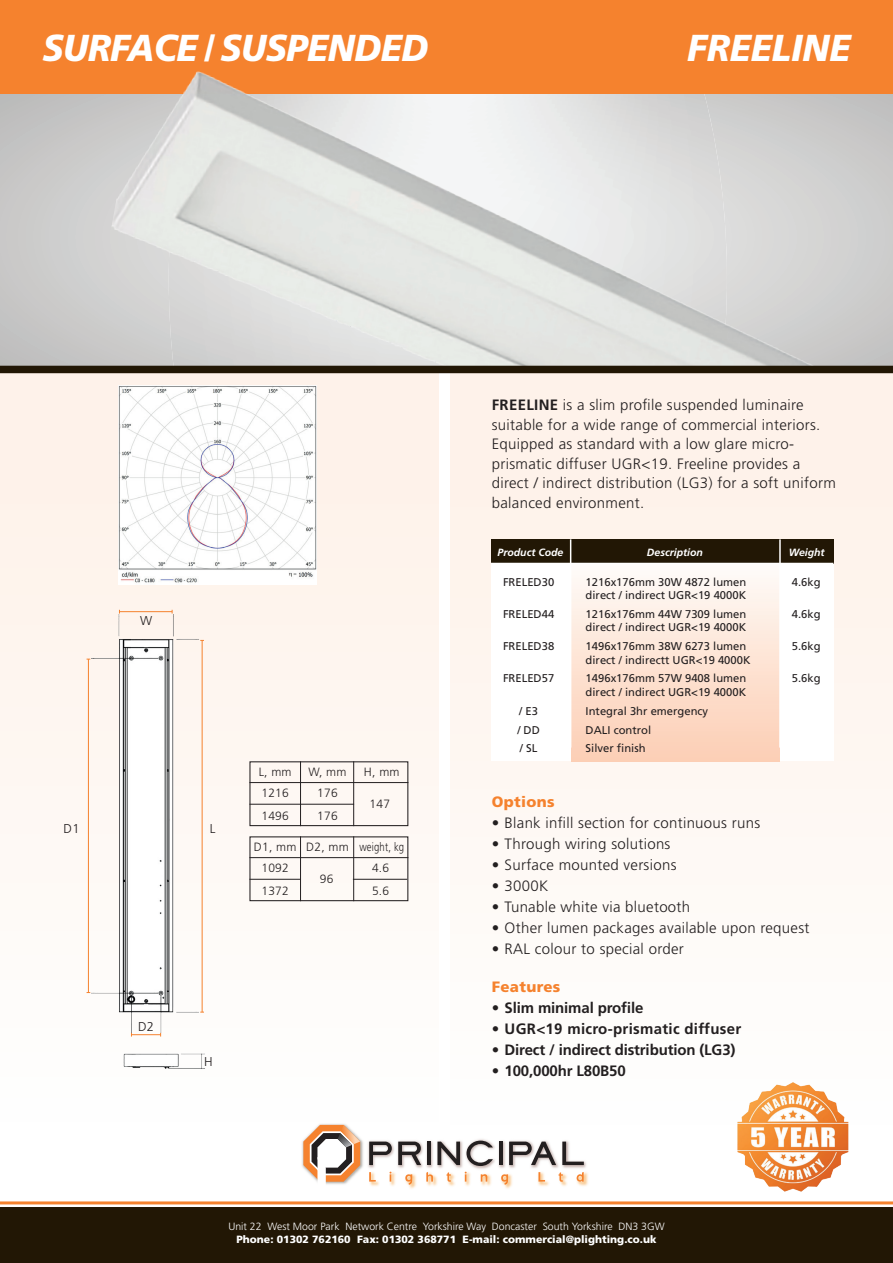
<style>
.page{position:relative;width:893px;height:1263px;background:#fff}
.page>*{position:absolute;margin:0;border:0;box-sizing:border-box;transform-origin:0 0}
.t1{font:italic 900 37.5px "Frutiger";letter-spacing:-.01em;color:#fff;scale:.92 1}
.t2{font:300 15px/19.5px "Frutiger";letter-spacing:.02em;color:#231f20}
.t3{font:700 15px "Frutiger";letter-spacing:-.01em;color:#231f20}
.t4{font:700 15px "Frutiger";letter-spacing:.02em;color:#231f20}
.t5{font:900 15px "Frutiger";letter-spacing:.02em;color:#f5822e}
.t6{font:300 12.9px "Frutiger";color:#231f20}
.t7{font:300 12px "Frutiger";letter-spacing:.02em;color:#231f20}
.t8{font:300 12px "Frutiger";letter-spacing:.02em;color:#231f20;scale:.79 1}
.t9{font:11.25px "Frutiger";color:#231f20}
.t10{font:300 10.5px "Frutiger";color:#fff}
.t11{font:900 10.5px "Frutiger";color:#fff}
.t12{font:italic 700 10.5px "Frutiger";color:#fff}
.s1{font-weight:700}
</style>
<div class="page">
<svg style="left:0;top:94px;width:893px;height:272px;background:#c8c8c8"></svg>
<div style="left:0;top:0;width:893px;height:94px;background:#f5822e"></div>
<div style="left:0;top:367px;width:439px;height:773px;background:#fef7f2"></div>
<div style="left:451px;top:370px;width:442px;height:772px;background:#fef8f4"></div>
<div style="left:0;top:1208px;width:893px;height:55px;background:#221705"></div>
<img style="left:369px;top:1181px;width:10px;height:5px">
<img style="left:389px;top:1171px;width:7px;height:15px">
<img style="left:408px;top:1174px;width:8px;height:15px">
<img style="left:426px;top:1175px;width:11px;height:11px">
<img style="left:446px;top:1173px;width:9px;height:13px">
<img style="left:464px;top:1171px;width:7px;height:15px">
<img style="left:480px;top:1174px;width:12px;height:12px">
<img style="left:504px;top:1174px;width:8px;height:15px">
<img style="left:538px;top:1180px;width:11px;height:6px">
<img style="left:558px;top:1173px;width:9px;height:13px">
<img style="left:576px;top:1172px;width:12px;height:14px">
<img style="left:301px;top:1122px;width:65px;height:48px">
<svg style="left:303px;top:1125px;width:57px;height:60px"></svg>
<img style="left:366px;top:1138px;width:223px;height:31px">
<svg style="left:369px;top:1141px;width:23px;height:24px"></svg>
<svg style="left:398px;top:1141px;width:23px;height:24px"></svg>
<hr style="left:427px;top:1141px;width:4px;height:24px;background:#231f20">
<svg style="left:437px;top:1141px;width:23px;height:24px"></svg>
<svg style="left:466px;top:1140px;width:27px;height:26px"></svg>
<hr style="left:499px;top:1141px;width:4px;height:24px;background:#231f20">
<svg style="left:509px;top:1141px;width:47px;height:24px"></svg>
<svg style="left:562px;top:1141px;width:22px;height:24px"></svg>
<svg style="left:369px;top:1172px;width:7px;height:9px"></svg>
<svg style="left:405px;top:1174px;width:7px;height:11px"></svg>
<svg style="left:426px;top:1172px;width:7px;height:9px"></svg>
<svg style="left:447px;top:1172px;width:4px;height:10px"></svg>
<svg style="left:465px;top:1172px;width:2px;height:9px"></svg>
<svg style="left:481px;top:1174px;width:6px;height:7px"></svg>
<svg style="left:501px;top:1174px;width:7px;height:11px"></svg>
<svg style="left:538px;top:1172px;width:7px;height:9px"></svg>
<svg style="left:559px;top:1172px;width:4px;height:10px"></svg>
<svg style="left:577px;top:1172px;width:7px;height:9px"></svg>
<hr style="left:0;top:1201px;width:893px;height:3px;background:#f5822e">
<div style="left:491px;top:540px;width:342px;height:221px;background:#fff"></div>
<div style="left:571px;top:553px;width:209px;height:208px;background:linear-gradient(to bottom,#fefefc,#fcceb4)"></div>
<div style="left:491px;top:539px;width:342px;height:24px;background:#221705"></div>
<hr style="left:570px;top:539px;width:1px;height:208px;background:#fff">
<hr style="left:779px;top:539px;width:2px;height:208px;background:#fff">
<hr style="left:491px;top:563px;width:342px;height:1px;background:#fff">
<img style="left:735px;top:1082px;width:115px;height:110px">
<hr style="left:88px;top:659px;width:1px;height:333px;background:#f5822e">
<hr style="left:131px;top:1034px;width:30px;height:1px;background:#f5822e">
<hr style="left:119px;top:611px;width:53px;height:1px;background:#f5822e">
<img style="left:106px;top:71px;width:741px;height:295px">
<div style="left:0;top:366px;width:893px;height:7px;background:#221705"></div>
<img style="left:118px;top:386px;width:199px;height:198px">
<img style="left:92px;top:614px;width:112px;height:418px">
<img style="left:123px;top:1053px;width:82px;height:16px">
<div style="left:249px;top:761px;width:159px;height:65px;border:1px solid #231f20"></div>
<div style="left:249px;top:836px;width:159px;height:65px;border:1px solid #231f20"></div>
<hr style="left:249px;top:782px;width:159px;height:1px;background:#231f20">
<hr style="left:249px;top:857px;width:159px;height:1px;background:#231f20">
<hr style="left:300px;top:761px;width:1px;height:65px;background:#231f20">
<hr style="left:300px;top:836px;width:1px;height:65px;background:#231f20">
<hr style="left:353px;top:761px;width:1px;height:65px;background:#231f20">
<hr style="left:353px;top:836px;width:1px;height:65px;background:#231f20">
<hr style="left:249px;top:804px;width:105px;height:1px;background:#231f20">
<hr style="left:249px;top:879px;width:52px;height:1px;background:#231f20">
<hr style="left:353px;top:879px;width:54px;height:1px;background:#231f20">
<h1 class="t1" style="left:43px;top:26px;width:421px">SURFACE / SUSPENDED</h1>
<h1 class="t1" style="left:687px;top:26px;width:179px">FREELINE</h1>
<p class="t6" style="left:140px;top:614px;width:14px">W</p>
<p class="t6" style="left:64px;top:821px;width:17px">D1</p>
<p class="t6" style="left:210px;top:821px;width:7px">L</p>
<p class="t7" style="left:259px;top:765px;width:34px">L, mm</p>
<p class="t7" style="left:308px;top:765px;width:40px">W, mm</p>
<p class="t7" style="left:364px;top:765px;width:37px">H, mm</p>
<p class="t7" style="left:261px;top:786px;width:29px">1216</p>
<p class="t7" style="left:317px;top:786px;width:22px">176</p>
<p class="t7" style="left:370px;top:796px;width:22px">147</p>
<p class="t7" style="left:261px;top:809px;width:29px">1496</p>
<p class="t7" style="left:317px;top:809px;width:22px">176</p>
<p class="t7" style="left:254px;top:840px;width:44px">D1, mm</p>
<p class="t7" style="left:306px;top:840px;width:44px">D2, mm</p>
<p class="t8" style="left:359px;top:840px;width:58px">weight, kg</p>
<p class="t7" style="left:261px;top:861px;width:29px">1092</p>
<p class="t7" style="left:320px;top:872px;width:15px">96</p>
<p class="t7" style="left:372px;top:861px;width:19px">4.6</p>
<p class="t7" style="left:261px;top:884px;width:29px">1372</p>
<p class="t7" style="left:372px;top:884px;width:19px">5.6</p>
<p class="t6" style="left:138px;top:1019px;width:17px">D2</p>
<p class="t6" style="left:204px;top:1054px;width:10px">H</p>
<p class="t2" style="left:492px;top:395px;width:346px"><span class="s1">FREELINE</span> is a slim profile suspended luminaire suitable for a wide range of commercial interiors.<br>Equipped as standard with a low glare micro&shy;prismatic diffuser UGR&lt;19. Freeline provides a direct / indirect distribution (LG3) for a soft uniform balanced environment.</p>
<p class="t12" style="left:497px;top:546px;width:67px">Product Code</p>
<p class="t12" style="left:647px;top:546px;width:57px">Description</p>
<p class="t12" style="left:789px;top:546px;width:37px">Weight</p>
<p class="t9" style="left:503px;top:575px;width:53px">FRELED30</p>
<p class="t9" style="left:586px;top:575px;width:162px">1216x176mm 30W 4872 lumen</p>
<p class="t9" style="left:792px;top:575px;width:30px">4.6kg</p>
<p class="t9" style="left:586px;top:588px;width:162px">direct / indirect UGR&lt;19 4000K</p>
<p class="t9" style="left:503px;top:607px;width:53px">FRELED44</p>
<p class="t9" style="left:586px;top:607px;width:162px">1216x176mm 44W 7309 lumen</p>
<p class="t9" style="left:792px;top:607px;width:30px">4.6kg</p>
<p class="t9" style="left:586px;top:621px;width:162px">direct / indirect UGR&lt;19 4000K</p>
<p class="t9" style="left:503px;top:640px;width:53px">FRELED38</p>
<p class="t9" style="left:586px;top:640px;width:162px">1496x176mm 38W 6273 lumen</p>
<p class="t9" style="left:792px;top:640px;width:30px">5.6kg</p>
<p class="t9" style="left:586px;top:653px;width:166px">direct / indirectt UGR&lt;19 4000K</p>
<p class="t9" style="left:503px;top:672px;width:53px">FRELED57</p>
<p class="t9" style="left:586px;top:672px;width:162px">1496x176mm 57W 9408 lumen</p>
<p class="t9" style="left:792px;top:672px;width:30px">5.6kg</p>
<p class="t9" style="left:586px;top:685px;width:162px">direct / indirect UGR&lt;19 4000K</p>
<p class="t9" style="left:519px;top:704px;width:20px">/ E3</p>
<p class="t9" style="left:586px;top:704px;width:124px">Integral 3hr emergency</p>
<p class="t9" style="left:517px;top:723px;width:24px">/ DD</p>
<p class="t9" style="left:586px;top:723px;width:67px">DALI control</p>
<p class="t9" style="left:520px;top:742px;width:19px">/ SL</p>
<p class="t9" style="left:586px;top:742px;width:62px">Silver finish</p>
<p class="t5" style="left:492px;top:793px;width:64px">Options</p>
<p class="t2" style="left:492px;top:813px;width:270px">• Blank infill section for continuous runs</p>
<p class="t2" style="left:492px;top:834px;width:180px">• Through wiring solutions</p>
<p class="t2" style="left:492px;top:855px;width:186px">• Surface mounted versions</p>
<p class="t2" style="left:492px;top:876px;width:58px">• 3000K</p>
<p class="t2" style="left:492px;top:897px;width:200px">• Tunable white via bluetooth</p>
<p class="t2" style="left:492px;top:918px;width:319px">• Other lumen packages available upon request</p>
<p class="t2" style="left:492px;top:939px;width:193px">• RAL colour to special order</p>
<p class="t5" style="left:492px;top:978px;width:70px">Features</p>
<p class="t3" style="left:492px;top:999px;width:153px">• Slim minimal profile</p>
<p class="t4" style="left:492px;top:1020px;width:251px">• UGR&lt;19 micro-prismatic diffuser</p>
<p class="t3" style="left:492px;top:1041px;width:245px">• Direct / indirect distribution (LG3)</p>
<p class="t3" style="left:492px;top:1062px;width:135px">• 100,000hr L80B50</p>
<p class="t10" style="left:228px;top:1220px;width:438px">Unit 22 West Moor Park Network Centre Yorkshire Way Doncaster South Yorkshire DN3 3GW</p>
<p class="t11" style="left:237px;top:1233px;width:421px">Phone: 01302 762160 Fax: 01302 368771 E-mail: commercial@plighting.co.uk</p>
</div>
